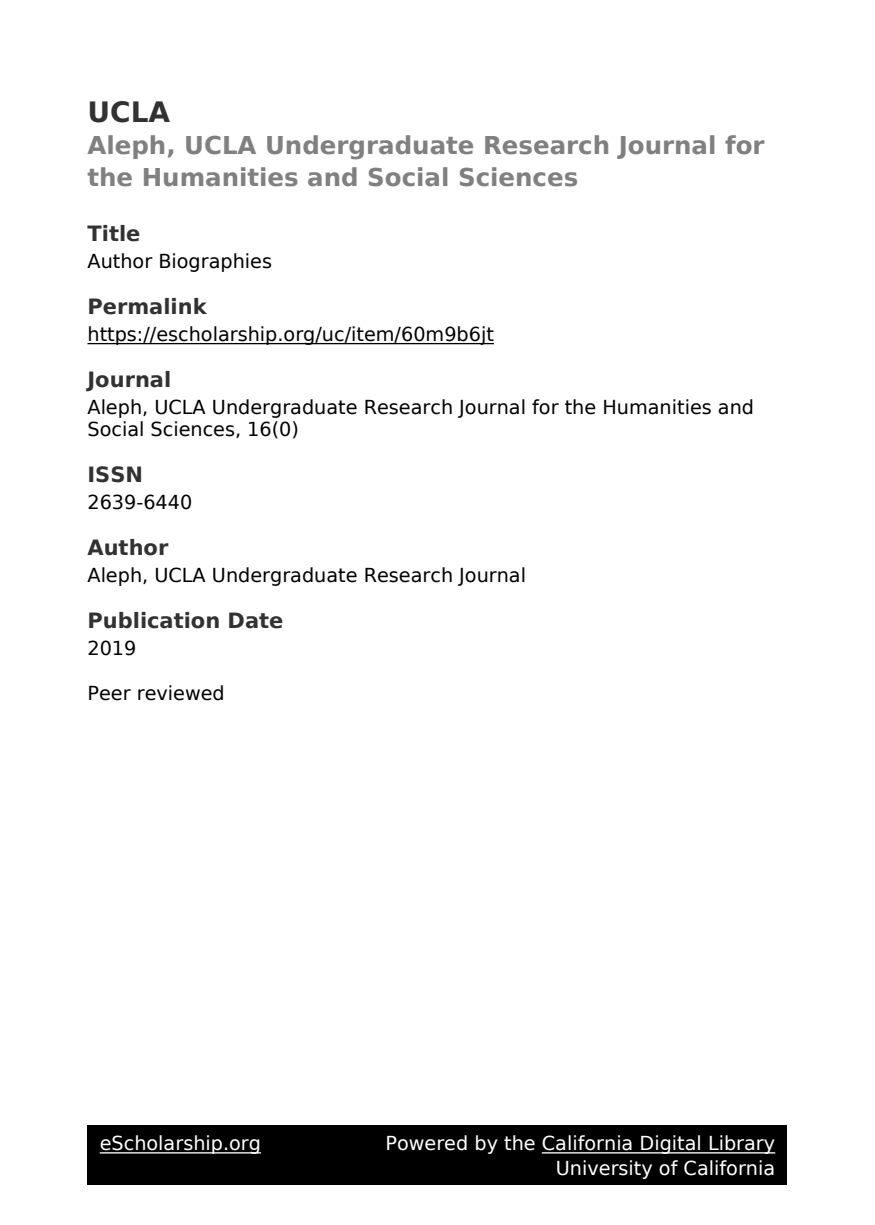
<style>
.page{position:relative;width:875px;height:1225px;background:#fff}
.page>*{position:absolute;margin:0;border:0;box-sizing:border-box;transform-origin:0 0}
.t1{font:700 28px "DejaVu Sans";color:#323232}
.t2{font:700 24.5px/31.3px "DejaVu Sans";color:#808080}
.t3{font:700 21px "DejaVu Sans";color:#323232}
.t4{font:19.25px/22.4px "DejaVu Sans";color:#000}
.t5{font:19.25px/24.5px "DejaVu Sans";color:#fff;text-align:right}
</style>
<div class="page">
<hr style="left:88px;top:343px;width:406px;height:1px;background:#000">
<div style="left:88px;top:1125px;width:700px;height:60px;background:#000"></div>
<hr style="left:100px;top:1152px;width:161px;height:2px;background:#fff">
<hr style="left:542px;top:1152px;width:233px;height:2px;background:#fff">
<h1 class="t1" style="left:88px;top:101px;width:84px">UCLA</h1>
<p class="t2" style="left:88px;top:132px;width:679px">Aleph, UCLA Undergraduate Research Journal for the Humanities and Social Sciences</p>
<p class="t3" style="left:88px;top:225px;width:54px">Title</p>
<p class="t4" style="left:88px;top:252px;width:186px">Author Biographies</p>
<p class="t3" style="left:88px;top:298px;width:121px">Permalink</p>
<p class="t4" style="left:88px;top:325px;width:408px">https://escholarship.org/uc/item/60m9b6jt</p>
<p class="t3" style="left:88px;top:371px;width:85px">Journal</p>
<p class="t4" style="left:88px;top:398px;width:668px">Aleph, UCLA Undergraduate Research Journal for the Humanities and<br>Social Sciences, 16(0)</p>
<p class="t3" style="left:88px;top:466px;width:57px">ISSN</p>
<p class="t4" style="left:88px;top:493px;width:106px">2639-6440</p>
<p class="t3" style="left:88px;top:539px;width:82px">Author</p>
<p class="t4" style="left:88px;top:566px;width:440px">Aleph, UCLA Undergraduate Research Journal</p>
<p class="t3" style="left:88px;top:612px;width:198px">Publication Date</p>
<p class="t4" style="left:88px;top:639px;width:50px">2019</p>
<p class="t4" style="left:88px;top:684px;width:139px">Peer reviewed</p>
<p class="t5" style="left:100px;top:1133px;width:163px">eScholarship.org</p>
<p class="t5" style="left:385px;top:1133px;width:391px">Powered by the California Digital Library<br>University of California</p>
</div>
